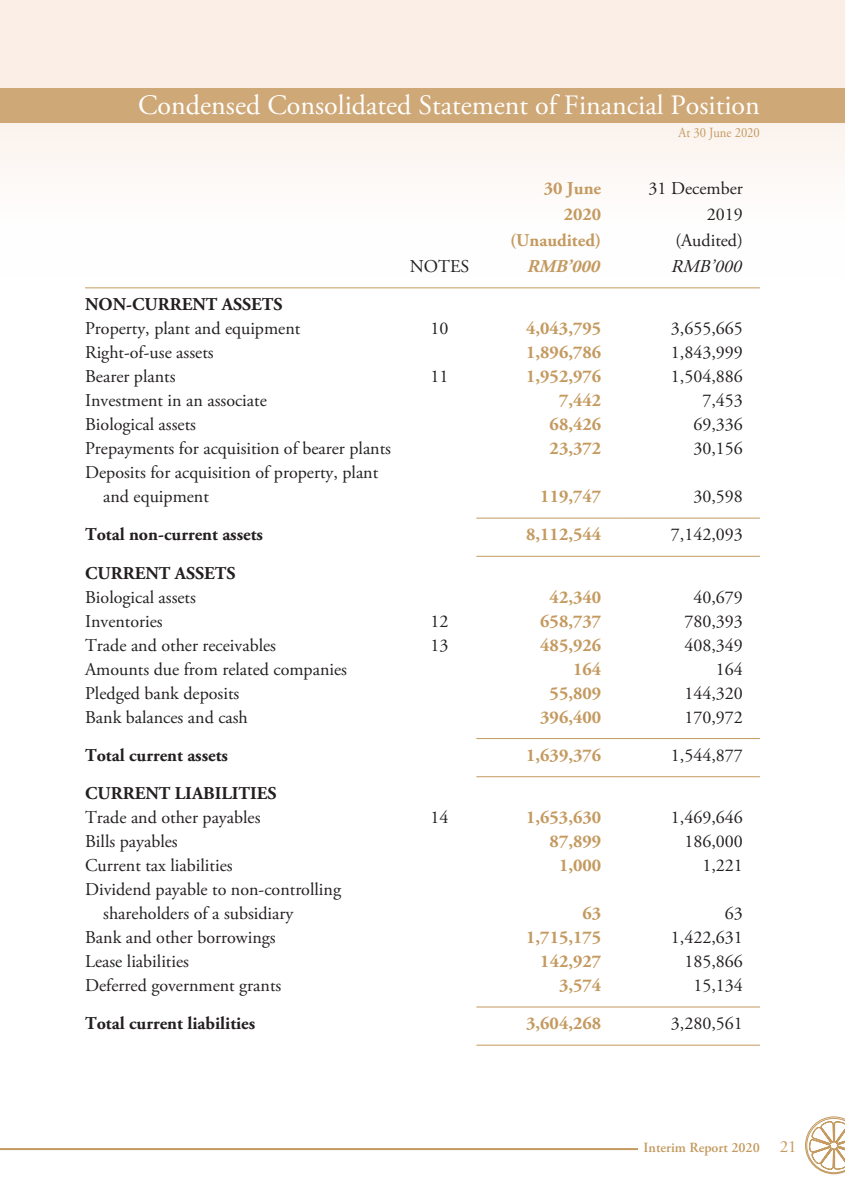
<style>
.page{position:relative;width:845px;height:1191px;background:#fff}
.page>*{position:absolute;margin:0;border:0;box-sizing:border-box;transform-origin:0 0}
.t1{font:28px "Adobe Garamond Pro";color:#fff}
.t2{font:18px/24px "Adobe Garamond Pro";color:#231f20}
.t3{font:700 18px "Adobe Garamond Pro";color:#c49a60}
.t4{font:700 18px "Adobe Garamond Pro";color:#231f20}
.t5{font:italic 700 18px "Adobe Garamond Pro";color:#c49a60}
.t6{font:italic 18px "Adobe Garamond Pro";color:#231f20}
.t7{font:600 14px "Adobe Garamond Pro";color:#c49a60}
.t8{font:14px "Adobe Garamond Pro";color:#c49a60;scale:.9 1}
.s1{font-weight:400;font-size:17px}
</style>
<div class="page">
<div style="left:0;top:0;width:845px;height:278px;background:#fcf6f2"></div>
<div style="left:0;top:88px;width:845px;height:34px;background:#cfa877"></div>
<hr style="left:0;top:1148px;width:638px;height:2px;background:#c49a60">
<svg style="left:805px;top:1116px;width:40px;height:59px"></svg>
<hr style="left:85px;top:287px;width:318px;height:1px;background:#c49a60">
<hr style="left:403px;top:287px;width:73px;height:1px;background:#c49a60">
<hr style="left:476px;top:287px;width:142px;height:1px;background:#c49a60">
<hr style="left:618px;top:287px;width:142px;height:1px;background:#c49a60">
<hr style="left:476px;top:517px;width:142px;height:1px;background:#c49a60">
<hr style="left:618px;top:517px;width:142px;height:1px;background:#c49a60">
<hr style="left:476px;top:556px;width:142px;height:1px;background:#c49a60">
<hr style="left:618px;top:556px;width:142px;height:1px;background:#c49a60">
<hr style="left:476px;top:738px;width:142px;height:1px;background:#c49a60">
<hr style="left:618px;top:738px;width:142px;height:1px;background:#c49a60">
<hr style="left:476px;top:776px;width:142px;height:1px;background:#c49a60">
<hr style="left:618px;top:776px;width:142px;height:1px;background:#c49a60">
<hr style="left:476px;top:1006px;width:142px;height:1px;background:#c49a60">
<hr style="left:618px;top:1006px;width:142px;height:1px;background:#c49a60">
<hr style="left:476px;top:1044px;width:142px;height:1px;background:#c49a60">
<hr style="left:618px;top:1044px;width:142px;height:1px;background:#c49a60">
<h1 class="t1" style="left:138px;top:88px;width:623px">Condensed Consolidated Statement of Financial Position</h1>
<p class="t8" style="left:678px;top:124px;width:92px">At 30 June 2020</p>
<p class="t3" style="left:544px;top:178px;width:59px">30 June</p>
<p class="t2" style="left:648px;top:177px;width:96px">31 December</p>
<p class="t3" style="left:564px;top:204px;width:39px">2020</p>
<p class="t2" style="left:707px;top:203px;width:37px">2019</p>
<p class="t3" style="left:510px;top:230px;width:93px">(Unaudited)</p>
<p class="t2" style="left:675px;top:229px;width:69px">(Audited)</p>
<p class="t2" style="left:410px;top:255px;width:61px">NOTES</p>
<p class="t5" style="left:527px;top:256px;width:80px">RMB’000</p>
<p class="t6" style="left:671px;top:255px;width:78px">RMB’000</p>
<p class="t4" style="left:85px;top:294px;width:199px">NON-CURRENT ASSETS</p>
<p class="t2" style="left:85px;top:317px;width:217px">Property, plant and equipment</p>
<p class="t2" style="left:430px;top:317px;width:19px">10</p>
<p class="t3" style="left:526px;top:318px;width:76px">4,043,795</p>
<p class="t2" style="left:671px;top:317px;width:73px">3,655,665</p>
<p class="t2" style="left:85px;top:341px;width:130px">Right-of-use assets</p>
<p class="t3" style="left:526px;top:342px;width:76px">1,896,786</p>
<p class="t2" style="left:671px;top:341px;width:73px">1,843,999</p>
<p class="t2" style="left:85px;top:365px;width:92px">Bearer plants</p>
<p class="t2" style="left:430px;top:365px;width:19px">11</p>
<p class="t3" style="left:526px;top:366px;width:76px">1,952,976</p>
<p class="t2" style="left:671px;top:365px;width:73px">1,504,886</p>
<p class="t2" style="left:85px;top:389px;width:183px">Investment in an associate</p>
<p class="t3" style="left:559px;top:390px;width:44px">7,442</p>
<p class="t2" style="left:702px;top:389px;width:42px">7,453</p>
<p class="t2" style="left:85px;top:413px;width:112px">Biological assets</p>
<p class="t3" style="left:549px;top:414px;width:53px">68,426</p>
<p class="t2" style="left:693px;top:413px;width:51px">69,336</p>
<p class="t2" style="left:85px;top:437px;width:307px">Prepayments for acquisition of bearer plants</p>
<p class="t3" style="left:549px;top:438px;width:53px">23,372</p>
<p class="t2" style="left:693px;top:437px;width:51px">30,156</p>
<p class="t2" style="left:103px;top:461px;width:276px;text-indent:-18px">Deposits for acquisition of property, plant and equipment</p>
<p class="t3" style="left:540px;top:486px;width:62px">119,747</p>
<p class="t2" style="left:693px;top:485px;width:51px">30,598</p>
<p class="t4" style="left:85px;top:524px;width:179px">Total non-current assets</p>
<p class="t3" style="left:526px;top:524px;width:76px">8,112,544</p>
<p class="t2" style="left:671px;top:523px;width:73px">7,142,093</p>
<p class="t4" style="left:85px;top:562px;width:152px">CURRENT ASSETS</p>
<p class="t2" style="left:85px;top:585px;width:112px">Biological assets</p>
<p class="t3" style="left:549px;top:586px;width:53px">42,340</p>
<p class="t2" style="left:693px;top:585px;width:51px">40,679</p>
<p class="t2" style="left:85px;top:609px;width:79px">Inventories</p>
<p class="t2" style="left:430px;top:609px;width:19px">12</p>
<p class="t3" style="left:540px;top:610px;width:62px">658,737</p>
<p class="t2" style="left:684px;top:609px;width:60px">780,393</p>
<p class="t2" style="left:85px;top:633px;width:192px">Trade and other receivables</p>
<p class="t2" style="left:430px;top:633px;width:19px">13</p>
<p class="t3" style="left:540px;top:634px;width:62px">485,926</p>
<p class="t2" style="left:684px;top:633px;width:60px">408,349</p>
<p class="t2" style="left:85px;top:657px;width:263px">Amounts due from related companies</p>
<p class="t3" style="left:573px;top:658px;width:30px">164</p>
<p class="t2" style="left:716px;top:657px;width:28px">164</p>
<p class="t2" style="left:85px;top:681px;width:156px">Pledged bank deposits</p>
<p class="t3" style="left:549px;top:682px;width:53px">55,809</p>
<p class="t2" style="left:684px;top:681px;width:60px">144,320</p>
<p class="t2" style="left:85px;top:705px;width:164px">Bank balances and cash</p>
<p class="t3" style="left:540px;top:706px;width:62px">396,400</p>
<p class="t2" style="left:684px;top:705px;width:60px">170,972</p>
<p class="t4" style="left:85px;top:744px;width:144px">Total current assets</p>
<p class="t3" style="left:526px;top:744px;width:76px">1,639,376</p>
<p class="t2" style="left:671px;top:743px;width:73px">1,544,877</p>
<p class="t4" style="left:85px;top:782px;width:193px">CURRENT LIABILITIES</p>
<p class="t2" style="left:85px;top:806px;width:177px">Trade and other payables</p>
<p class="t2" style="left:430px;top:806px;width:19px">14</p>
<p class="t3" style="left:526px;top:806px;width:76px">1,653,630</p>
<p class="t2" style="left:671px;top:806px;width:73px">1,469,646</p>
<p class="t2" style="left:85px;top:830px;width:94px">Bills payables</p>
<p class="t3" style="left:549px;top:830px;width:53px">87,899</p>
<p class="t2" style="left:684px;top:830px;width:60px">186,000</p>
<p class="t2" style="left:85px;top:854px;width:149px">Current tax liabilities</p>
<p class="t3" style="left:559px;top:854px;width:44px">1,000</p>
<p class="t2" style="left:702px;top:854px;width:42px">1,221</p>
<p class="t2" style="left:103px;top:878px;width:239px;text-indent:-18px">Dividend payable to non-controlling shareholders of a subsidiary</p>
<p class="t3" style="left:582px;top:902px;width:20px">63</p>
<p class="t2" style="left:725px;top:902px;width:19px">63</p>
<p class="t2" style="left:85px;top:926px;width:192px">Bank and other borrowings</p>
<p class="t3" style="left:526px;top:926px;width:76px">1,715,175</p>
<p class="t2" style="left:671px;top:926px;width:73px">1,422,631</p>
<p class="t2" style="left:85px;top:950px;width:105px">Lease liabilities</p>
<p class="t3" style="left:540px;top:950px;width:62px">142,927</p>
<p class="t2" style="left:684px;top:950px;width:60px">185,866</p>
<p class="t2" style="left:85px;top:974px;width:198px">Deferred government grants</p>
<p class="t3" style="left:559px;top:974px;width:44px">3,574</p>
<p class="t2" style="left:693px;top:974px;width:51px">15,134</p>
<p class="t4" style="left:85px;top:1013px;width:172px">Total current liabilities</p>
<p class="t3" style="left:526px;top:1013px;width:76px">3,604,268</p>
<p class="t2" style="left:671px;top:1012px;width:73px">3,280,561</p>
<p class="t7" style="left:643px;top:1139px;width:155px">Interim Report 2020 <span class="s1">21</span></p>
</div>
